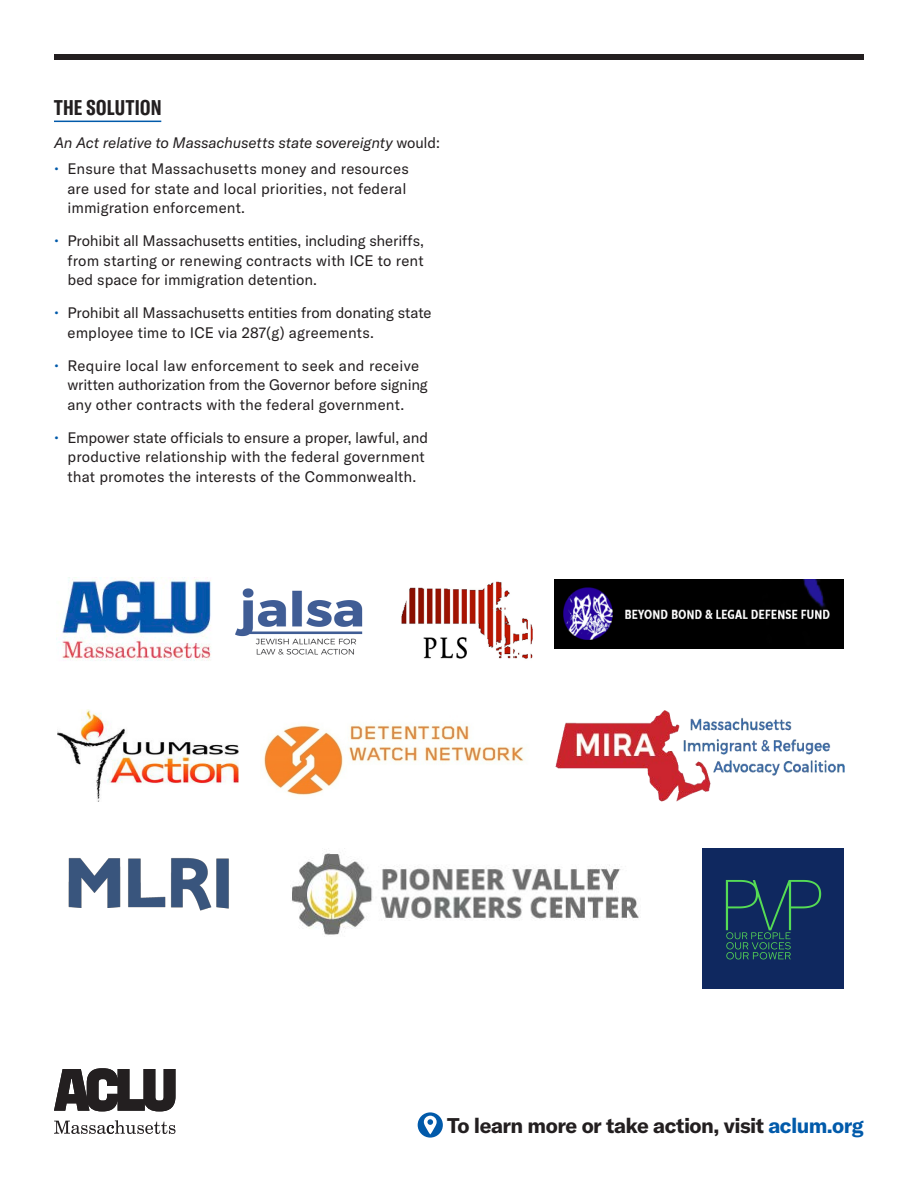
<style>
.page{position:relative;width:918px;height:1188px;background:#fff}
.page>*{position:absolute;margin:0;border:0;box-sizing:border-box;transform-origin:0 0}
.t1{font:700 21px "GT America";letter-spacing:-.025em;color:#231f20}
.t2{font:700 extra-condensed 21px "GT America";letter-spacing:.02em;color:#231f20}
.t3{font:15px/19.5px "GT America";letter-spacing:.005em;color:#231f20}
.t4{font:italic 15px "GT America";letter-spacing:-.01em;color:#231f20}
.s1{font-style:normal}
.s2{color:#015aaa}
</style>
<div class="page">
<div style="left:54px;top:54px;width:810px;height:6px;background:#231f20"></div>
<div style="left:418px;top:1112px;width:25px;height:26px;background:#015aaa;border-radius:50%"></div>
<svg style="left:424px;top:1116px;width:13px;height:18px"></svg>
<hr style="left:54px;top:121px;width:107px;height:1px;background:#015aaa">
<img style="left:555px;top:710px;width:289px;height:92px">
<img style="left:236px;top:588px;width:127px;height:67px">
<img style="left:554px;top:579px;width:289px;height:69px">
<img style="left:68px;top:858px;width:161px;height:53px">
<img style="left:57px;top:709px;width:182px;height:93px">
<img style="left:401px;top:581px;width:132px;height:78px">
<img style="left:59px;top:578px;width:152px;height:83px">
<img style="left:264px;top:725px;width:260px;height:70px">
<img style="left:292px;top:853px;width:347px;height:82px">
<img style="left:703px;top:848px;width:140px;height:141px">
<svg style="left:54px;top:1120px;width:121px;height:14px"></svg>
<svg style="left:54px;top:1068px;width:122px;height:43px"></svg>
<p class="t2" style="left:54px;top:95px;width:109px">THE SOLUTION</p>
<p class="t4" style="left:54px;top:134px;width:387px">An Act relative to Massachusetts state sovereignty <span class="s1">would:</span></p>
<p class="t3" style="left:68px;top:159px;width:343px;text-indent:-14px"><span class="s2">•</span> Ensure that Massachusetts money and resources are used for state and local priorities, not federal immigration enforcement.</p>
<p class="t3" style="left:68px;top:231px;width:358px;text-align:justify;text-indent:-14px"><span class="s2">•</span> Prohibit all Massachusetts entities, including sheriffs, from starting or renewing contracts with ICE to rent bed space for immigration detention.</p>
<p class="t3" style="left:68px;top:303px;width:366px;text-indent:-14px"><span class="s2">•</span> Prohibit all Massachusetts entities from donating state employee time to ICE via 287(g) agreements.</p>
<p class="t3" style="left:68px;top:356px;width:362px;text-indent:-14px"><span class="s2">•</span> Require local law enforcement to seek and receive written authorization from the Governor before signing any other contracts with the federal government.</p>
<p class="t3" style="left:68px;top:428px;width:362px;text-indent:-14px"><span class="s2">•</span> Empower state officials to ensure a proper, lawful, and productive relationship with the federal government that promotes the interests of the Commonwealth.</p>
<p class="t1" style="left:447px;top:1113px;width:418px">To learn more or take action, visit <span class="s2">aclum.org</span></p>
</div>
